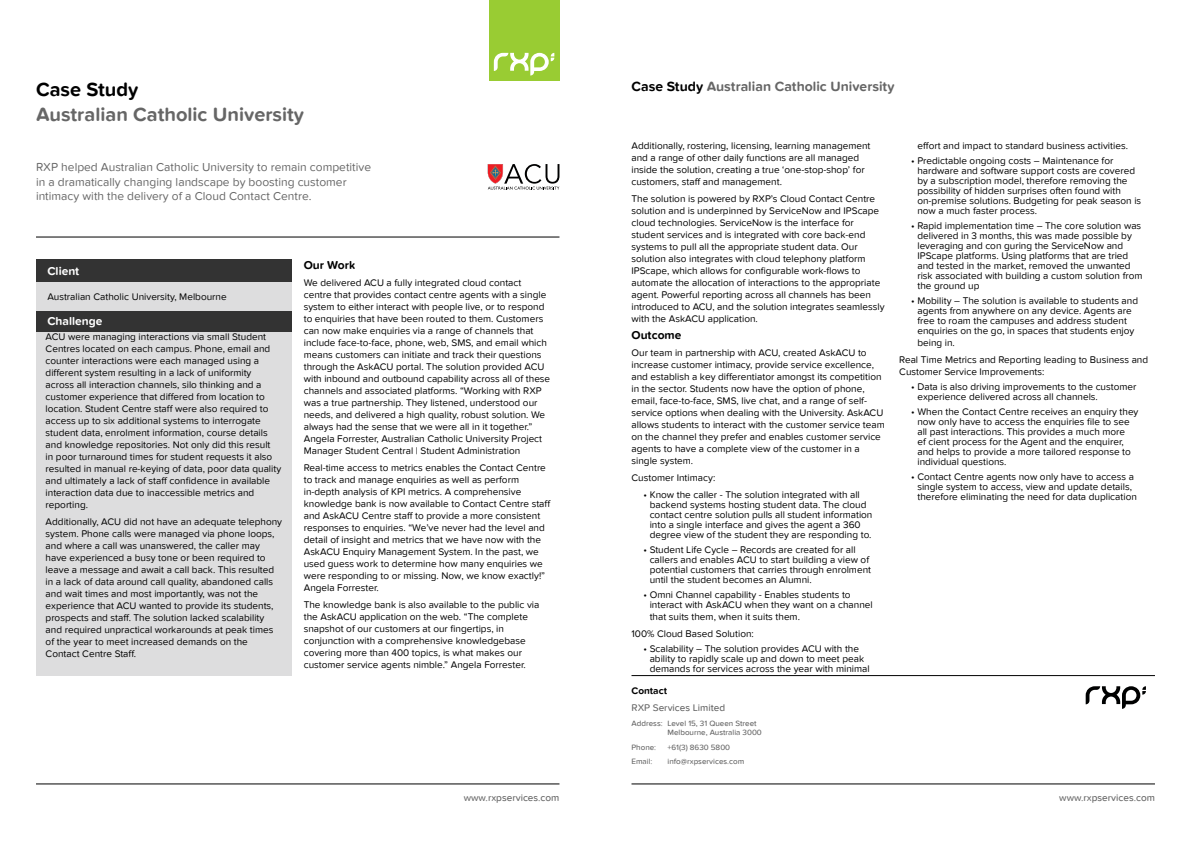
<style>
.page{position:relative;width:1191px;height:842px;background:#fff}
.page>*{position:absolute;margin:0;border:0;box-sizing:border-box;transform-origin:0 0}
.t1{font:700 20px "Proxima Nova Soft";color:#666}
.t2{font:700 20px "Proxima Nova Soft";color:#000}
.t3{font:700 14px "Proxima Nova Soft";color:#666}
.t4{font:12px/14.4px "Proxima Nova Soft";color:#666}
.t5{font:700 12px "Proxima Nova Soft";color:#fff}
.t6{font:700 12px "Proxima Nova Soft";color:#000}
.t7{font:10px/12px "Proxima Nova Soft";color:#000}
.t8{font:500 10px "Proxima Nova Soft";color:#666}
.t9{font:700 10px "Proxima Nova Soft";color:#000}
.t10{font:500 8px/9.6px "Proxima Nova Soft";color:#666}
.s1{color:#000}
</style>
<div class="page">
<div style="left:36px;top:310px;width:256px;height:23px;background:#333"></div>
<svg style="left:488px;top:164px;width:71px;height:26px"></svg>
<div style="left:36px;top:282px;width:256px;height:28px;background:#ddddde"></div>
<div style="left:36px;top:333px;width:256px;height:343px;background:#ddddde"></div>
<div style="left:36px;top:259px;width:256px;height:23px;background:#333"></div>
<div style="left:488px;top:0;width:71px;height:80px;background:#9c3"></div>
<svg style="left:494px;top:53px;width:60px;height:23px"></svg>
<hr style="left:36px;top:237px;width:523px;height:1px;background:#000">
<hr style="left:631px;top:675px;width:524px;height:1px;background:#000">
<hr style="left:631px;top:784px;width:524px;height:1px;background:#000">
<hr style="left:36px;top:784px;width:523px;height:1px;background:#000">
<svg style="left:1085px;top:686px;width:61px;height:23px"></svg>
<h1 class="t2" style="left:36px;top:78px;width:104px">Case Study</h1>
<h1 class="t1" style="left:36px;top:103px;width:270px">Australian Catholic University</h1>
<p class="t4" style="left:36px;top:160px;width:336px">RXP helped Australian Catholic University to remain competitive in a dramatically changing landscape by boosting customer intimacy with the delivery of a Cloud Contact Centre.</p>
<p class="t5" style="left:47px;top:264px;width:33px">Client</p>
<p class="t7" style="left:47px;top:291px;width:181px">Australian Catholic University, Melbourne</p>
<p class="t7" style="left:46px;top:331px;width:237px">ACU were managing interactions via small Student Centres located on each campus. Phone, email and counter interactions were each managed using a different system resulting in a lack of uniformity across all interaction channels, silo thinking and a customer experience that differed from location to location. Student Centre staff were also required to access up to six additional systems to interrogate student data, enrolment information, course details and knowledge repositories. Not only did this result<br>in poor turnaround times for student requests it also resulted in manual re-keying of data, poor data quality and ultimately a lack of staff confidence in available interaction data due to inaccessible metrics and reporting.</p>
<p class="t7" style="left:46px;top:516px;width:238px">Additionally, ACU did not have an adequate telephony system. Phone calls were managed via phone loops, and where a call was unanswered, the caller may have experienced a busy tone or been required to leave a message and await a call back. This resulted in a lack of data around call quality, abandoned calls and wait times and most importantly, was not the experience that ACU wanted to provide its students, prospects and staff. The solution lacked scalability and required unpractical workarounds at peak times of the year to meet increased demands on the Contact Centre Staff.</p>
<p class="t5" style="left:47px;top:314px;width:57px">Challenge</p>
<p class="t6" style="left:304px;top:258px;width:53px">Our Work</p>
<p class="t7" style="left:304px;top:276px;width:248px">We delivered ACU a fully integrated cloud contact centre that provides contact centre agents with a single system to either interact with people live, or to respond to enquiries that have been routed to them. Customers can now make enquiries via a range of channels that include face-to-face, phone, web, SMS, and email which means customers can initiate and track their questions through the AskACU portal. The solution provided ACU with inbound and outbound capability across all of these channels and associated platforms. “Working with RXP was a true partnership. They listened, understood our needs, and delivered a high quality, robust solution. We always had the sense that we were all in it together.” Angela Forrester, Australian Catholic University Project Manager Student Central | Student Administration</p>
<p class="t7" style="left:304px;top:461px;width:248px">Real-time access to metrics enables the Contact Centre to track and manage enquiries as well as perform in-depth analysis of KPI metrics. A comprehensive knowledge bank is now available to Contact Centre staff and AskACU Centre staff to provide a more consistent responses to enquiries. “We’ve never had the level and detail of insight and metrics that we have now with the AskACU Enquiry Management System. In the past, we used guess work to determine how many enquiries we were responding to or missing. Now, we know exactly!” Angela Forrester.</p>
<p class="t7" style="left:304px;top:598px;width:237px">The knowledge bank is also available to the public via the AskACU application on the web. “The complete snapshot of our customers at our fingertips, in conjunction with a comprehensive knowledgebase covering more than 400 topics, is what makes our customer service agents nimble.” Angela Forrester.</p>
<h2 class="t3" style="left:631px;top:79px;width:264px"><span class="s1">Case Study</span> Australian Catholic University</h2>
<p class="t7" style="left:631px;top:139px;width:240px">Additionally, rostering, licensing, learning management and a range of other daily functions are all managed inside the solution, creating a true ‘one-stop-shop’ for customers, staff and management.</p>
<p class="t7" style="left:631px;top:192px;width:255px">The solution is powered by RXP’s Cloud Contact Centre solution and is underpinned by ServiceNow and IPScape cloud technologies. ServiceNow is the interface for student services and is integrated with core back-end systems to pull all the appropriate student data. Our solution also integrates with cloud telephony platform IPScape, which allows for configurable work-flows to automate the allocation of interactions to the appropriate agent. Powerful reporting across all channels has been introduced to ACU, and the solution integrates seamlessly with the AskACU application.</p>
<p class="t6" style="left:631px;top:328px;width:51px">Outcome</p>
<p class="t7" style="left:631px;top:346px;width:255px">Our team in partnership with ACU, created AskACU to increase customer intimacy, provide service excellence, and establish a key differentiator amongst its competition in the sector. Students now have the option of phone, email, face-to-face, SMS, live chat, and a range of self&shy;service options when dealing with the University. AskACU allows students to interact with the customer service team on the channel they prefer and enables customer service agents to have a complete view of the customer in a single system.</p>
<p class="t7" style="left:631px;top:471px;width:85px">Customer Intimacy:</p>
<p class="t7" style="left:649px;top:489px;width:224px;line-height:10px;text-indent:-6px">• Know the caller - The solution integrated with all backend systems hosting student data. The cloud contact centre solution pulls all student information into a single interface and gives the agent a 360 degree view of the student they are responding to.</p>
<p class="t7" style="left:649px;top:544px;width:223px;line-height:10px;text-indent:-6px">• Student Life Cycle – Records are created for all callers and enables ACU to start building a view of potential customers that carries through enrolment until the student becomes an Alumni.</p>
<p class="t7" style="left:649px;top:589px;width:225px;line-height:10px;text-indent:-6px">• Omni Channel capability - Enables students to interact with AskACU when they want on a channel</p>
<p class="t7" style="left:631px;top:608px;width:170px;line-height:17px;text-indent:18px">that suits them, when it suits them.<br>100% Cloud Based Solution:</p>
<p class="t7" style="left:649px;top:643px;width:221px;line-height:10px;text-indent:-6px">• Scalability – The solution provides ACU with the ability to rapidly scale up and down to meet peak demands for services across the year with minimal</p>
<p class="t9" style="left:631px;top:685px;width:37px">Contact</p>
<p class="t8" style="left:631px;top:702px;width:95px">RXP Services Limited</p>
<p class="t10" style="left:667px;top:718px;width:96px;text-indent:-36px">Address: Level 15, 31 Queen Street<br>Melbourne, Australia 3000</p>
<p class="t10" style="left:631px;top:742px;width:26px">Phone:</p>
<p class="t10" style="left:667px;top:742px;width:64px">+61(3) 8630 5800</p>
<p class="t10" style="left:631px;top:757px;width:23px">Email:</p>
<p class="t10" style="left:667px;top:757px;width:78px">info@rxpservices.com</p>
<p class="t7" style="left:917px;top:139px;width:212px">effort and impact to standard business activities.</p>
<p class="t7" style="left:917px;top:155px;width:225px;line-height:10px;text-indent:-6px">• Predictable ongoing costs – Maintenance for hardware and software support costs are covered by a subscription model, therefore removing the possibility of hidden surprises often found with on-premise solutions. Budgeting for peak season is now a much faster process.</p>
<p class="t7" style="left:917px;top:220px;width:227px;line-height:10px;text-indent:-6px">• Rapid implementation time – The core solution was delivered in 3 months, this was made possible by leveraging and con guring the ServiceNow and IPScape platforms. Using platforms that are tried and tested in the market, removed the unwanted risk associated with building a custom solution from the ground up</p>
<p class="t7" style="left:911px;top:295px;width:228px;line-height:10px;text-align:center">• Mobility – The solution is available to students and agents from anywhere on any device. Agents are free to roam the campuses and address student enquiries on the go, in spaces that students enjoy</p>
<p class="t7" style="left:899px;top:334px;width:250px;line-height:17px;text-indent:18px">being in.<br>Real Time Metrics and Reporting leading to Business and</p>
<p class="t7" style="left:899px;top:365px;width:147px">Customer Service Improvements:</p>
<p class="t7" style="left:917px;top:381px;width:220px;line-height:10px;text-indent:-6px">• Data is also driving improvements to the customer experience delivered across all channels.</p>
<p class="t7" style="left:917px;top:406px;width:223px;line-height:10px;text-indent:-6px">• When the Contact Centre receives an enquiry they now only have to access the enquiries file to see all past interactions. This provides a much more<br>ef cient process for the Agent and the enquirer, and helps to provide a more tailored response to individual questions.</p>
<p class="t7" style="left:917px;top:471px;width:221px;line-height:10px;text-indent:-6px">• Contact Centre agents now only have to access a single system to access, view and update details, therefore eliminating the need for data duplication</p>
<p class="t8" style="left:464px;top:792px;width:97px">www.rxpservices.com</p>
<p class="t8" style="left:1059px;top:792px;width:97px">www.rxpservices.com</p>
</div>
